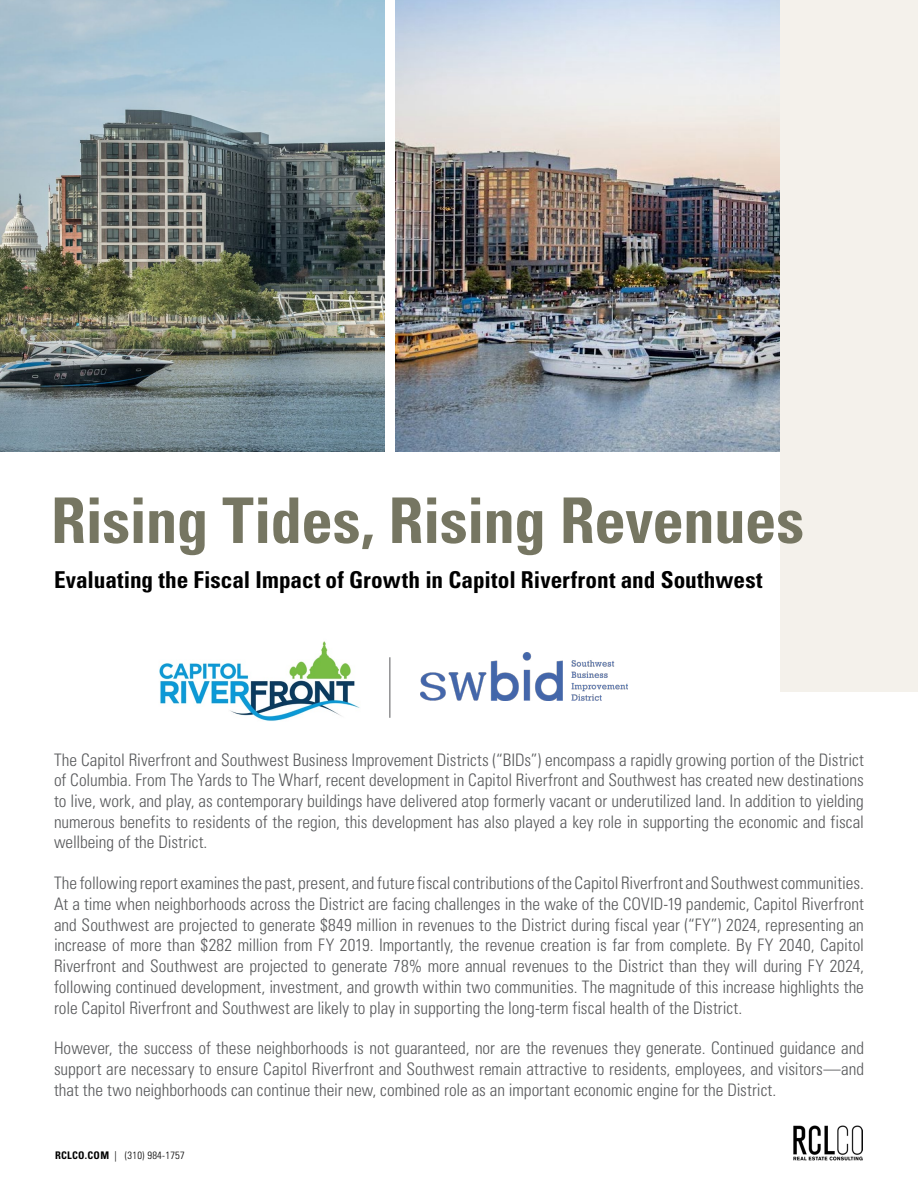
<style>
.page{position:relative;width:918px;height:1188px;background:#fff}
.page>*{position:absolute;margin:0;border:0;box-sizing:border-box;transform-origin:0 0}
.t1{font:700 condensed 63px "Univers";letter-spacing:-.01em;color:#767662}
.t2{font:700 condensed 23.25px "Univers";color:#000}
.t3{font:300 condensed 17.25px/20.7px "Univers";color:#58595b;text-align:justify}
.t4{font:300 condensed 10.5px "Univers";letter-spacing:.025em;color:#000}
.s1{font-weight:700}
</style>
<div class="page">
<img style="left:793px;top:1125px;width:70px;height:35px">
<img style="left:396px;top:0;width:385px;height:451px">
<img style="left:0;top:0;width:385px;height:451px">
<div style="left:781px;top:0;width:137px;height:692px;background:#f4f1eb"></div>
<img style="left:420px;top:652px;width:207px;height:48px">
<img style="left:159px;top:641px;width:201px;height:80px">
<hr style="left:390px;top:657px;width:1px;height:61px;background:#58595b">
<h1 class="t1" style="left:51px;top:482px;width:755px">Rising Tides, Rising Revenues</h1>
<h2 class="t2" style="left:54px;top:566px;width:710px">Evaluating the Fiscal Impact of Growth in Capitol Riverfront and Southwest</h2>
<p class="t3" style="left:54px;top:749px;width:811px">The Capitol Riverfront and Southwest Business Improvement Districts (“BIDs”) encompass a rapidly growing portion of the District of Columbia. From The Yards to The Wharf, recent development in Capitol Riverfront and Southwest has created new destinations to live, work, and play, as contemporary buildings have delivered atop formerly vacant or underutilized land. In addition to yielding numerous benefits to residents of the region, this development has also played a key role in supporting the economic and fiscal wellbeing of the District.</p>
<p class="t3" style="left:54px;top:873px;width:812px">The following report examines the past, present, and future fiscal contributions of the Capitol Riverfront and Southwest communities.<br>At a time when neighborhoods across the District are facing challenges in the wake of the COVID-19 pandemic, Capitol Riverfront and Southwest are projected to generate $849 million in revenues to the District during fiscal year (“FY”) 2024, representing an increase of more than $282 million from FY 2019. Importantly, the revenue creation is far from complete. By FY 2040, Capitol Riverfront and Southwest are projected to generate 78% more annual revenues to the District than they will during FY 2024, following continued development, investment, and growth within two communities. The magnitude of this increase highlights the role Capitol Riverfront and Southwest are likely to play in supporting the long-term fiscal health of the District.</p>
<p class="t3" style="left:54px;top:1038px;width:812px">However, the success of these neighborhoods is not guaranteed, nor are the revenues they generate. Continued guidance and support are necessary to ensure Capitol Riverfront and Southwest remain attractive to residents, employees, and visitors—and that the two neighborhoods can continue their new, combined role as an important economic engine for the District.</p>
<p class="t4" style="left:55px;top:1149px;width:131px"><span class="s1">RCLCO.COM</span> | (310) 984-1757</p>
</div>
